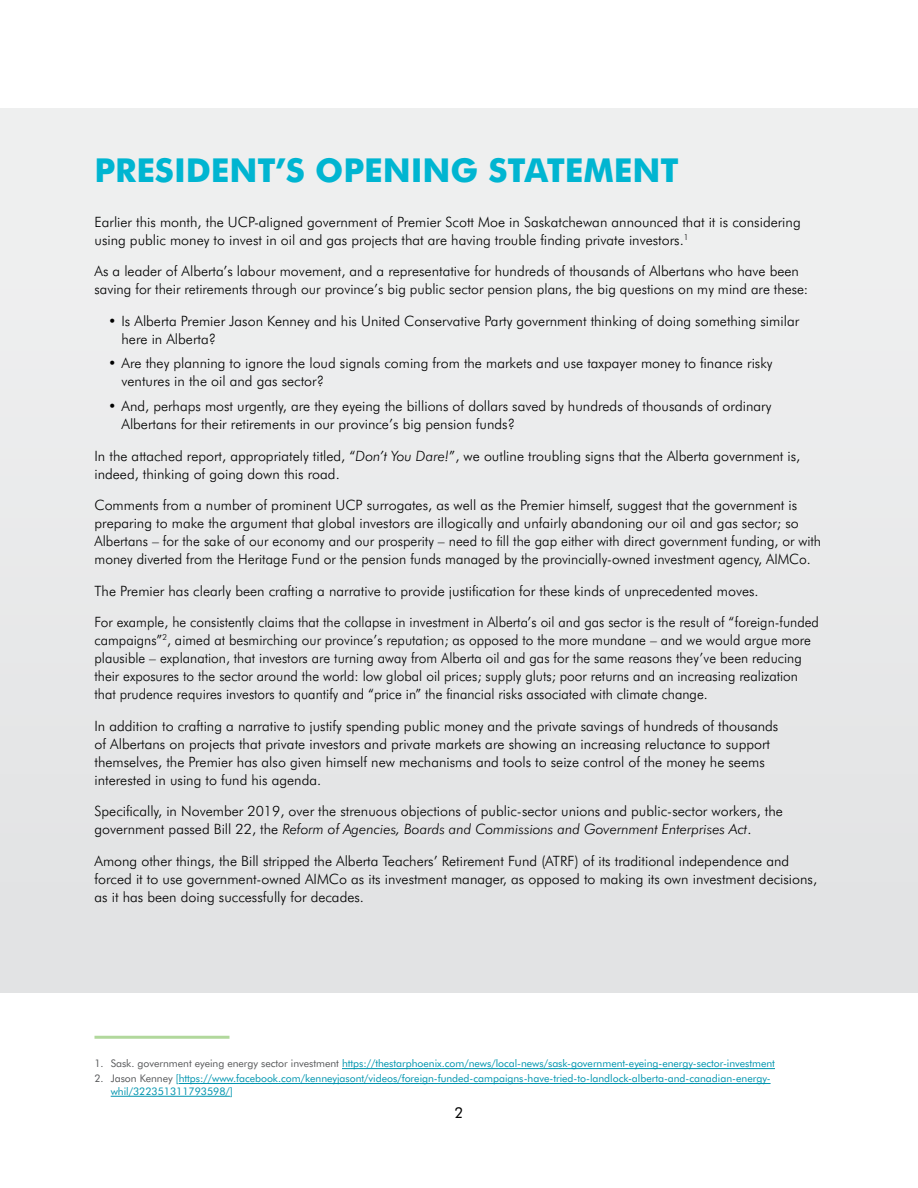
<style>
.page{position:relative;width:918px;height:1188px;background:#fff}
.page>*{position:absolute;margin:0;border:0;box-sizing:border-box;transform-origin:0 0}
.t1{font:700 33px "Futura BT";letter-spacing:-.005em;color:#00b5d1}
.t2{font:15px "Futura BT";color:#000}
.t3{font:300 14.25px/18px "Futura BT";color:#000}
.t4{font:300 14.25px/18px "Futura BT";color:#000;scale:.96 1}
.t5{font:10.5px/12.8px "Futura BT";letter-spacing:-.005em;color:#0095af}
.s1{font-style:italic}
.s2{color:#58595b}
.s3{color:#0096af}
</style>
<div class="page">
<div style="left:0;top:108px;width:918px;height:884px;background:#e9eaeb"></div>
<hr style="left:342px;top:1068px;width:433px;height:1px;background:#0095af">
<hr style="left:179px;top:1083px;width:592px;height:1px;background:#0095af">
<hr style="left:111px;top:1096px;width:119px;height:1px;background:#0095af">
<hr style="left:94px;top:1036px;width:136px;height:3px;background:#b1d89c">
<h1 class="t1" style="left:94px;top:150px;width:586px">PRESIDENT’S OPENING STATEMENT</h1>
<p class="t3" style="left:94px;top:213px;width:708px">Earlier this month, the UCP-aligned government of Premier Scott Moe in Saskatchewan announced that it is considering using public money to invest in oil and gas projects that are having trouble finding private investors.<sup>1</sup></p>
<p class="t3" style="left:94px;top:262px;width:715px">As a leader of Alberta’s labour movement, and a representative for hundreds of thousands of Albertans who have been saving for their retirements through our province’s big public sector pension plans, the big questions on my mind are these:</p>
<p class="t3" style="left:121px;top:312px;width:679px;text-indent:-13px">• Is Alberta Premier Jason Kenney and his United Conservative Party government thinking of doing something similar here in Alberta?</p>
<p class="t3" style="left:121px;top:354px;width:653px;text-indent:-13px">• Are they planning to ignore the loud signals coming from the markets and use taxpayer money to finance risky ventures in the oil and gas sector?</p>
<p class="t3" style="left:121px;top:397px;width:651px;text-indent:-13px">• And, perhaps most urgently, are they eyeing the billions of dollars saved by hundreds of thousands of ordinary<br>Albertans for their retirements in our province’s big pension funds?</p>
<p class="t3" style="left:94px;top:447px;width:707px">In the attached report, appropriately titled, “<span class="s1">Don’t You Dare!</span>”, we outline troubling signs that the Alberta government is, indeed, thinking of going down this road.</p>
<p class="t3" style="left:94px;top:496px;width:728px">Comments from a number of prominent UCP surrogates, as well as the Premier himself, suggest that the government is preparing to make the argument that global investors are illogically and unfairly abandoning our oil and gas sector; so Albertans – for the sake of our economy and our prosperity – need to fill the gap either with direct government funding, or with money diverted from the Heritage Fund or the pension funds managed by the provincially-owned investment agency, AIMCo.</p>
<p class="t3" style="left:94px;top:582px;width:666px">The Premier has clearly been crafting a narrative to provide justification for these kinds of unprecedented moves.</p>
<p class="t4" style="left:94px;top:613px;width:756px">For example, he consistently claims that the collapse in investment in Alberta’s oil and gas sector is the result of “foreign-funded campaigns”<sup>2</sup>, aimed at besmirching our province’s reputation; as opposed to the more mundane – and we would argue more plausible – explanation, that investors are turning away from Alberta oil and gas for the same reasons they’ve been reducing their exposures to the sector around the world: low global oil prices; supply gluts; poor returns and an increasing realization that prudence requires investors to quantify and “price in” the financial risks associated with climate change.</p>
<p class="t3" style="left:94px;top:717px;width:685px">In addition to crafting a narrative to justify spending public money and the private savings of hundreds of thousands of Albertans on projects that private investors and private markets are showing an increasing reluctance to support themselves, the Premier has also given himself new mechanisms and tools to seize control of the money he seems interested in using to fund his agenda.</p>
<p class="t3" style="left:94px;top:802px;width:690px">Specifically, in November 2019, over the strenuous objections of public-sector unions and public-sector workers, the government passed Bill 22, the <span class="s1">Reform of Agencies, Boards and Commissions and Government Enterprises Act</span>.</p>
<p class="t3" style="left:94px;top:852px;width:724px">Among other things, the Bill stripped the Alberta Teachers’ Retirement Fund (ATRF) of its traditional independence and forced it to use government-owned AIMCo as its investment manager, as opposed to making its own investment decisions, as it has been doing successfully for decades.</p>
<p class="t5" style="left:94px;top:1057px;width:682px"><span class="s2">1. Sask. government eyeing energy sector investment</span> https://thestarphoenix.com/news/local-news/sask-government-eyeing-energy-sector-investment</p>
<p class="t5" style="left:111px;top:1072px;width:661px;text-indent:-16px"><span class="s2">2. Jason Kenney</span> <span class="s3">[</span>https://www.facebook.com/kenneyjasont/videos/foreign-funded-campaigns-have-tried-to-landlock-alberta-and-canadian-energy&shy;whil/322351311793598/<span class="s3">]</span></p>
<p class="t2" style="left:455px;top:1104px;width:10px">2</p>
</div>
